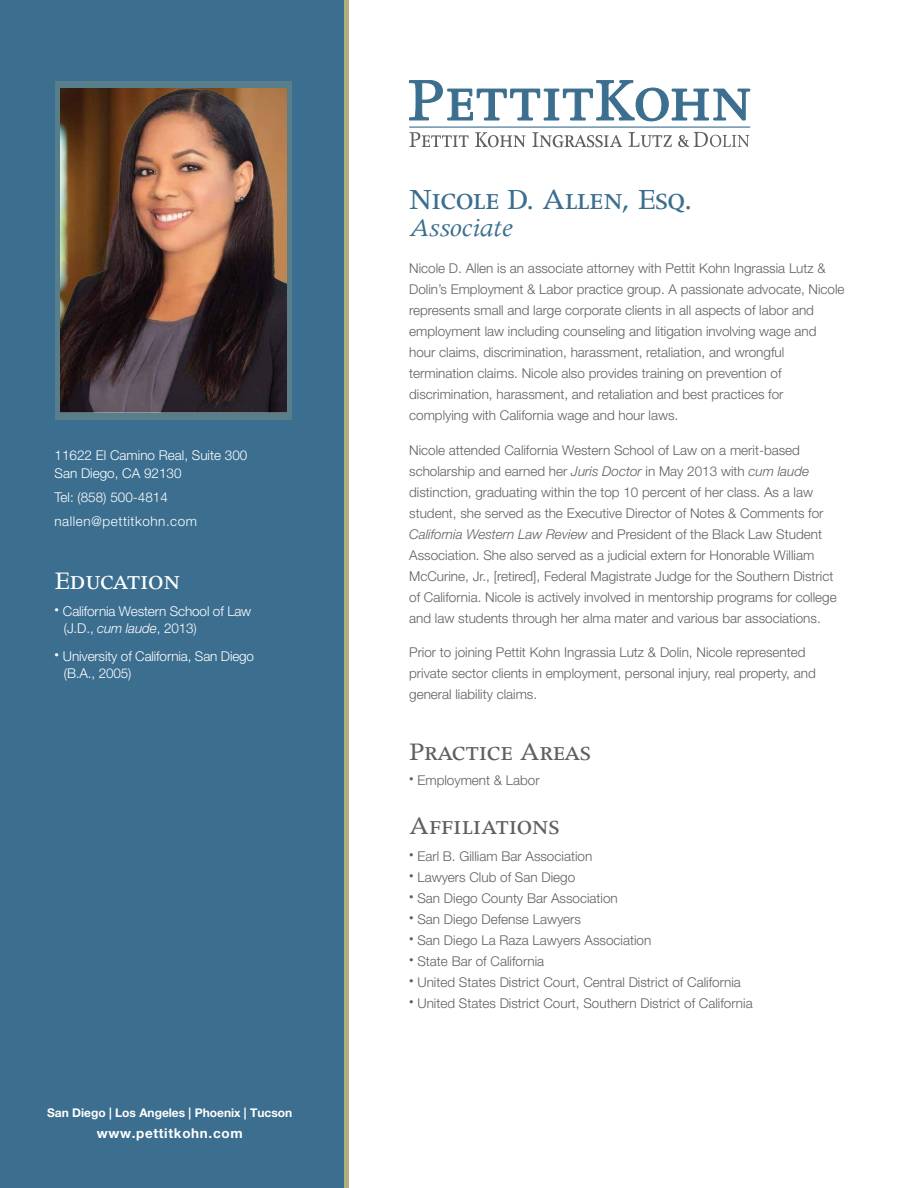
<style>
.page{position:relative;width:918px;height:1188px;background:#fff}
.page>*{position:absolute;margin:0;border:0;box-sizing:border-box;transform-origin:0 0}
.t1{font:33px "Apollo MT SC";letter-spacing:-.01em;color:#3b6e8f}
.t2{font:28.5px "Apollo MT SC";color:#5f6062}
.t3{font:28.5px "Apollo MT SC";letter-spacing:-.005em;color:#fff}
.t4{font:28.5px "Apollo MT Italic Os F";letter-spacing:-.01em;color:#3b6e8f}
.t5{font:300 13.5px/21px "Helvetica Neue";color:#5f6062}
.t6{font:300 13.5px/18px "Helvetica Neue";color:#fff}
.t7{font:300 13.5px/24px "Helvetica Neue";letter-spacing:.04em;color:#fff}
.t8{font:700 13.5px "Helvetica Neue";letter-spacing:.05em;color:#fff}
.t9{font:700 12px "Helvetica Neue";color:#fff}
.s1{font-style:italic}
</style>
<div class="page">
<div style="left:0;top:0;width:348px;height:1188px;background:#3b6e8f"></div>
<div style="left:55px;top:81px;width:237px;height:339px;background:linear-gradient(to right,#577e8a,#577e8a)"></div>
<div style="left:344px;top:0;width:5px;height:1188px;background:#b0af7e"></div>
<svg style="left:409px;top:132px;width:60px;height:15px"></svg>
<svg style="left:475px;top:132px;width:51px;height:15px"></svg>
<svg style="left:532px;top:132px;width:90px;height:15px"></svg>
<svg style="left:629px;top:132px;width:43px;height:15px"></svg>
<svg style="left:409px;top:80px;width:341px;height:41px"></svg>
<hr style="left:409px;top:127px;width:341px;height:1px;background:#3b6e8f">
<svg style="left:678px;top:132px;width:71px;height:15px"></svg>
<img style="left:61px;top:88px;width:225px;height:324px">
<p class="t6" style="left:55px;top:446px;width:194px">11622 El Camino Real, Suite 300<br>San Diego, CA 92130</p>
<p class="t7" style="left:55px;top:485px;width:144px">Tel: (858) 500-4814 nallen@pettitkohn.com</p>
<h2 class="t3" style="left:55px;top:566px;width:127px">Education</h2>
<p class="t6" style="left:64px;top:601px;width:189px;text-indent:-9px"><sup>•</sup> California Western School of Law (J.D., <span class="s1">cum laude</span>, 2013)</p>
<p class="t6" style="left:64px;top:646px;width:192px;text-indent:-9px"><sup>•</sup> University of California, San Diego (B.A., 2005)</p>
<p class="t9" style="left:47px;top:1106px;width:247px">San Diego | Los Angeles | Phoenix | Tucson</p>
<p class="t8" style="left:97px;top:1125px;width:147px">www.pettitkohn.com</p>
<h1 class="t1" style="left:409px;top:183px;width:285px">Nicole D. Allen, Esq.</h1>
<h2 class="t4" style="left:409px;top:213px;width:105px">Associate</h2>
<p class="t5" style="left:409px;top:258px;width:437px">Nicole D. Allen is an associate attorney with Pettit Kohn Ingrassia Lutz &amp; Dolin’s Employment &amp; Labor practice group. A passionate advocate, Nicole represents small and large corporate clients in all aspects of labor and employment law including counseling and litigation involving wage and hour claims, discrimination, harassment, retaliation, and wrongful termination claims. Nicole also provides training on prevention of discrimination, harassment, and retaliation and best practices for complying with California wage and hour laws.</p>
<p class="t5" style="left:409px;top:439px;width:429px">Nicole attended California Western School of Law on a merit-based scholarship and earned her <span class="s1">Juris Doctor</span> in May 2013 with <span class="s1">cum laude </span>distinction, graduating within the top 10 percent of her class. As a law student, she served as the Executive Director of Notes &amp; Comments for <span class="s1">California Western Law Review</span> and President of the Black Law Student Association. She also served as a judicial extern for Honorable William McCurine, Jr., [retired], Federal Magistrate Judge for the Southern District of California. Nicole is actively involved in mentorship programs for college and law students through her alma mater and various bar associations.</p>
<p class="t5" style="left:409px;top:642px;width:408px">Prior to joining Pettit Kohn Ingrassia Lutz &amp; Dolin, Nicole represented private sector clients in employment, personal injury, real property, and general liability claims.</p>
<h2 class="t2" style="left:409px;top:738px;width:183px">Practice Areas</h2>
<p class="t5" style="left:409px;top:770px;width:132px"><sup>•</sup> Employment &amp; Labor</p>
<h2 class="t2" style="left:409px;top:812px;width:152px">Affiliations</h2>
<p class="t5" style="left:409px;top:846px;width:185px"><sup>•</sup> Earl B. Gilliam Bar Association</p>
<p class="t5" style="left:409px;top:867px;width:168px"><sup>•</sup> Lawyers Club of San Diego</p>
<p class="t5" style="left:409px;top:888px;width:210px"><sup>•</sup> San Diego County Bar Association</p>
<p class="t5" style="left:409px;top:909px;width:173px"><sup>•</sup> San Diego Defense Lawyers</p>
<p class="t5" style="left:409px;top:930px;width:244px"><sup>•</sup> San Diego La Raza Lawyers Association</p>
<p class="t5" style="left:409px;top:951px;width:137px"><sup>•</sup> State Bar of California</p>
<p class="t5" style="left:409px;top:972px;width:333px"><sup>•</sup> United States District Court, Central District of California</p>
<p class="t5" style="left:409px;top:993px;width:345px"><sup>•</sup> United States District Court, Southern District of California</p>
</div>
